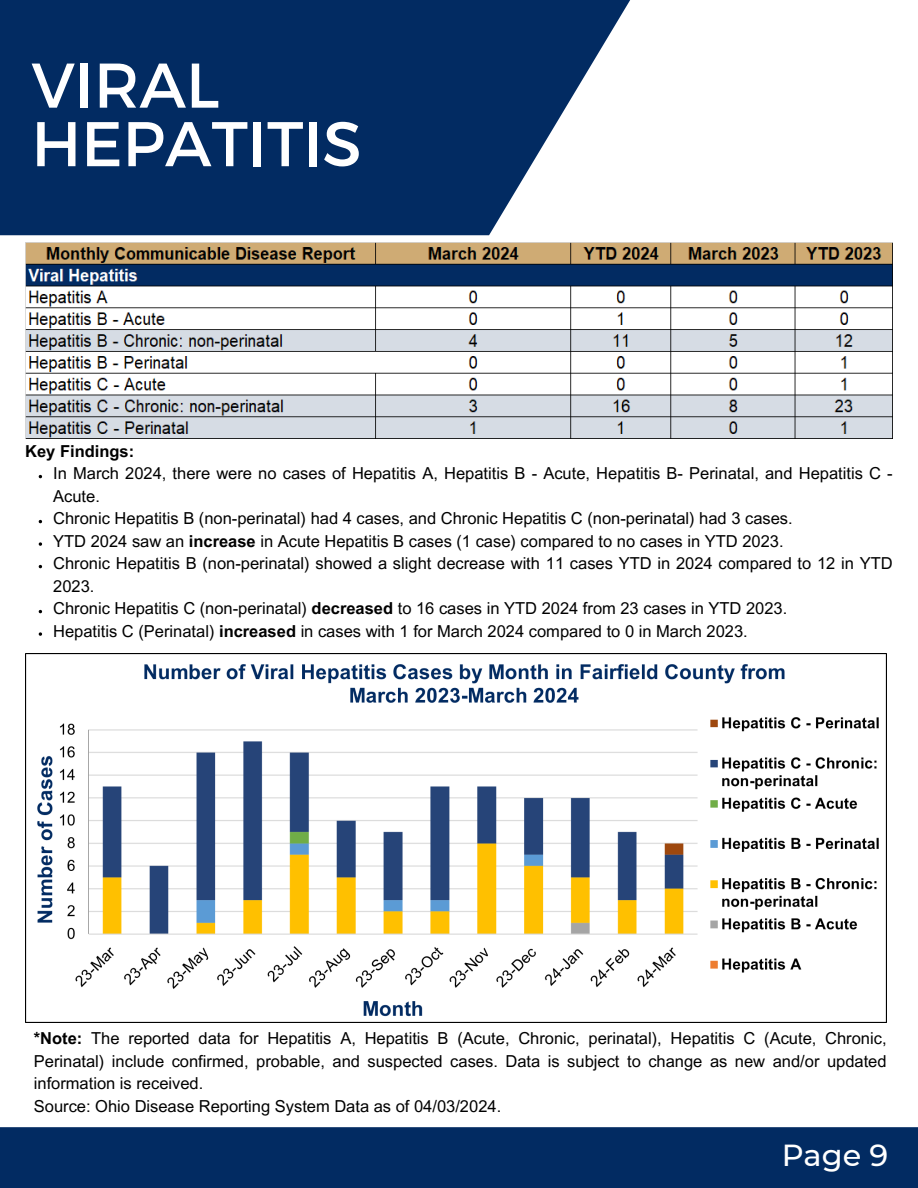
<style>
.page{position:relative;width:918px;height:1188px;background:#fff}
.page>*{position:absolute;margin:0;border:0;box-sizing:border-box;transform-origin:0 0}
.t1{font:63px "Montserrat";color:#fff}
.t2{font:500 30.3px "Montserrat";color:#fff}
.t3{font:16.5px/22.5px "Arial MT Pro";color:#000}
.t4{font:700 16.5px "Arial MT Pro";color:#000}
.s1{font-weight:700}
</style>
<div class="page">
<svg style="left:0;top:0;width:630px;height:235px;background:#1d4273"></svg>
<div style="left:0;top:1127px;width:918px;height:61px;background:#022b62"></div>
<img style="left:25px;top:242px;width:868px;height:196px">
<img style="left:25px;top:654px;width:862px;height:369px">
<svg style="left:39px;top:542px;width:3px;height:4px"></svg>
<svg style="left:39px;top:632px;width:3px;height:4px"></svg>
<p class="t1" style="left:31px;top:44px;width:190px">VIRAL</p>
<p class="t1" style="left:31px;top:103px;width:332px">HEPATITIS</p>
<p class="t4" style="left:25px;top:445px;width:111px">Key Findings:</p>
<h3 class="t3" style="left:53px;top:464px;width:841px">In March 2024, there were no cases of Hepatitis A, Hepatitis B - Acute, Hepatitis B- Perinatal, and Hepatitis C -<br>Acute.</h3>
<p class="t3" style="left:53px;top:509px;width:741px">Chronic Hepatitis B (non-perinatal) had 4 cases, and Chronic Hepatitis C (non-perinatal) had 3 cases.</p>
<p class="t3" style="left:53px;top:532px;width:732px">YTD 2024 saw an <span class="s1">increase</span> in Acute Hepatitis B cases (1 case) compared to no cases in YTD 2023.</p>
<p class="t3" style="left:53px;top:554px;width:841px">Chronic Hepatitis B (non-perinatal) showed a slight decrease with 11 cases YTD in 2024 compared to 12 in YTD<br>2023.</p>
<p class="t3" style="left:53px;top:599px;width:736px">Chronic Hepatitis C (non-perinatal) <span class="s1">decreased</span> to 16 cases in YTD 2024 from 23 cases in YTD 2023.</p>
<p class="t3" style="left:53px;top:622px;width:696px">Hepatitis C (Perinatal) <span class="s1">increased</span> in cases with 1 for March 2024 compared to 0 in March 2023.</p>
<p class="t3" style="left:34px;top:1029px;width:854px;text-align:justify"><span class="s1">*Note:</span> The reported data for Hepatitis A, Hepatitis B (Acute, Chronic, perinatal), Hepatitis C (Acute, Chronic, Perinatal) include confirmed, probable, and suspected cases. Data is subject to change as new and/or updated information is received.</p>
<p class="t3" style="left:34px;top:1097px;width:469px">Source: Ohio Disease Reporting System Data as of 04/03/2024.</p>
<h2 class="t2" style="left:782px;top:1137px;width:108px">Page 9</h2>
</div>
